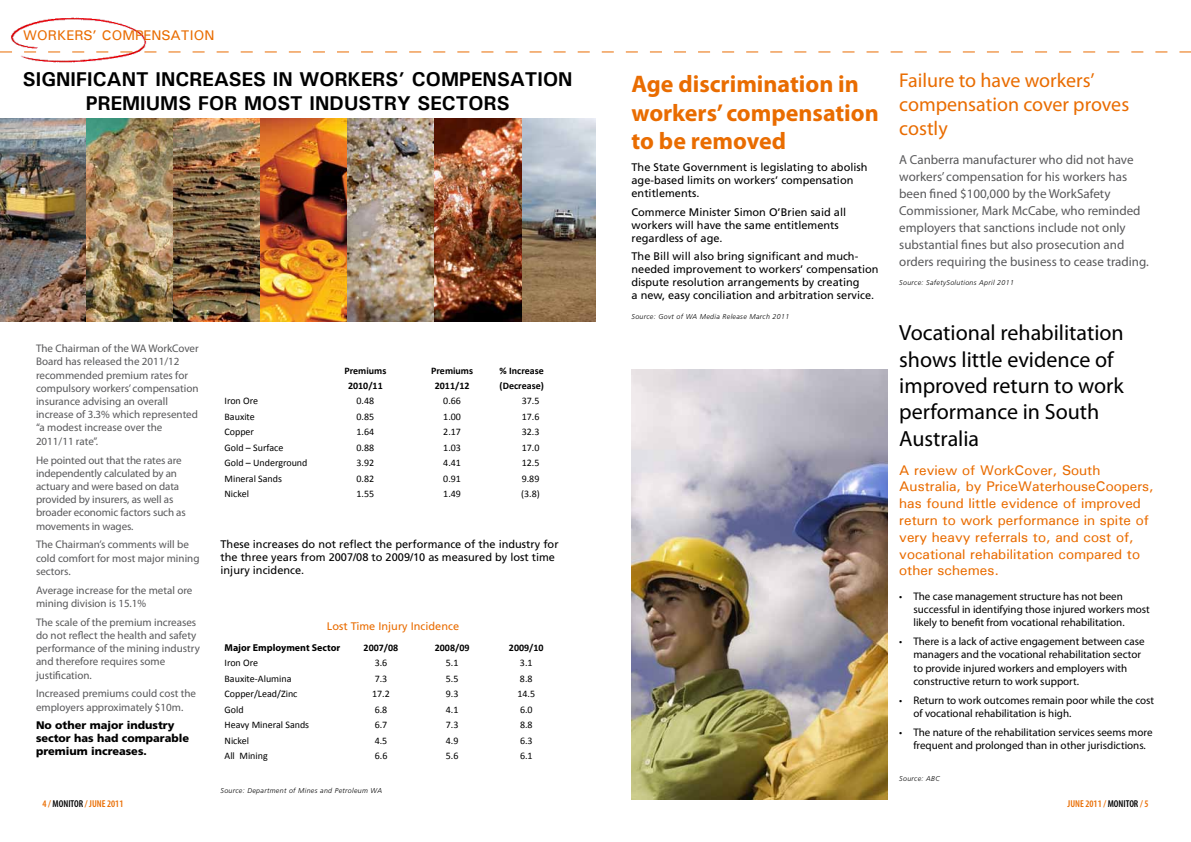
<style>
.page{position:relative;width:1191px;height:842px;background:#fff}
.page>*{position:absolute;margin:0;border:0;box-sizing:border-box;transform-origin:0 0}
.t1{font:700 24px/28.8px "Myriad Pro";color:#e96c00}
.t2{font:22px/26.5px "Myriad Pro";color:#000}
.t3{font:700 20px/24px "Utah";color:#000;text-align:center}
.t4{font:20px/24px "Myriad Pro";color:#e96c00}
.t5{font:14px/16.8px "Utah";color:#e96c00}
.t6{font:13px/17px "Myriad Pro";color:#58585a}
.t7{font:11px/13.2px "Myriad Pro";color:#58585a}
.t8{font:11px/13px "Frutiger";color:#000}
.t9{font:11px/13.2px "Myriad Pro";color:#000}
.t10{font:900 11px/13px "Frutiger";color:#000}
.t11{font:11px "Frutiger";color:#e96c00}
.t12{font:10px "Calibri";color:#000}
.t13{font:700 10px/15px "Calibri";color:#000;text-align:center}
.t14{font:600 condensed 10px "Myriad Pro";color:#e96c00}
.t15{font:700 10px "Myriad Pro";color:#000}
.t16{font:italic 300 7px "Frutiger";letter-spacing:.05em;color:#000}
.s1{color:#000}
</style>
<div class="page">
<img style="left:10px;top:17px;width:137px;height:46px">
<img style="left:0;top:118px;width:595px;height:204px">
<svg style="left:0;top:51px;width:1191px;height:1px"></svg>
<img style="left:631px;top:369px;width:256px;height:430px">
<p class="t5" style="left:23px;top:27px;width:193px">WORKERS’ COMPENSATION</p>
<h3 class="t3" style="left:23px;top:67px;width:551px">SIGNIFICANT INCREASES IN WORKERS’ COMPENSATION<br>PREMIUMS FOR MOST INDUSTRY SECTORS</h3>
<p class="t7" style="left:36px;top:342px;width:164px">The Chairman of the WA WorkCover<br>Board has released the 2011/12 recommended premium rates for compulsory workers’ compensation insurance advising an overall increase of 3.3% which represented “a modest increase over the<br>2011/11 rate”.</p>
<p class="t7" style="left:36px;top:453px;width:151px">He pointed out that the rates are independently calculated by an actuary and were based on data provided by insurers, as well as broader economic factors such as movements in wages.</p>
<p class="t7" style="left:36px;top:538px;width:165px">The Chairman’s comments will be cold comfort for most major mining sectors.</p>
<p class="t7" style="left:36px;top:583px;width:158px">Average increase for the metal ore mining division is 15.1%</p>
<p class="t7" style="left:36px;top:615px;width:165px">The scale of the premium increases do not reflect the health and safety performance of the mining industry and therefore requires some justification.</p>
<p class="t7" style="left:36px;top:687px;width:161px">Increased premiums could cost the employers approximately $10m.</p>
<p class="t10" style="left:36px;top:719px;width:155px">No other major industry sector has had comparable premium increases.</p>
<p class="t13" style="left:344px;top:362px;width:43px">Premiums<br>2010/11</p>
<p class="t13" style="left:431px;top:362px;width:43px">Premiums<br>2011/12</p>
<p class="t13" style="left:499px;top:362px;width:46px;text-align:left">% Increase (Decrease)</p>
<p class="t12" style="left:224px;top:395px;width:35px">Iron Ore</p>
<p class="t12" style="left:356px;top:395px;width:19px">0.48</p>
<p class="t12" style="left:443px;top:395px;width:19px">0.66</p>
<p class="t12" style="left:522px;top:395px;width:19px">37.5</p>
<p class="t12" style="left:224px;top:410px;width:32px">Bauxite</p>
<p class="t12" style="left:356px;top:410px;width:19px">0.85</p>
<p class="t12" style="left:443px;top:410px;width:19px">1.00</p>
<p class="t12" style="left:522px;top:410px;width:19px">17.6</p>
<p class="t12" style="left:224px;top:426px;width:31px">Copper</p>
<p class="t12" style="left:356px;top:426px;width:19px">1.64</p>
<p class="t12" style="left:443px;top:426px;width:19px">2.17</p>
<p class="t12" style="left:522px;top:426px;width:19px">32.3</p>
<p class="t12" style="left:224px;top:441px;width:60px">Gold – Surface</p>
<p class="t12" style="left:356px;top:441px;width:19px">0.88</p>
<p class="t12" style="left:443px;top:441px;width:19px">1.03</p>
<p class="t12" style="left:522px;top:441px;width:19px">17.0</p>
<p class="t12" style="left:224px;top:457px;width:84px">Gold – Underground</p>
<p class="t12" style="left:356px;top:457px;width:19px">3.92</p>
<p class="t12" style="left:443px;top:457px;width:19px">4.41</p>
<p class="t12" style="left:522px;top:457px;width:19px">12.5</p>
<p class="t12" style="left:224px;top:472px;width:59px">Mineral Sands</p>
<p class="t12" style="left:356px;top:472px;width:19px">0.82</p>
<p class="t12" style="left:443px;top:472px;width:19px">0.91</p>
<p class="t12" style="left:522px;top:472px;width:19px">9.89</p>
<p class="t12" style="left:224px;top:488px;width:26px">Nickel</p>
<p class="t12" style="left:356px;top:488px;width:19px">1.55</p>
<p class="t12" style="left:443px;top:488px;width:19px">1.49</p>
<p class="t12" style="left:521px;top:488px;width:20px">(3.8)</p>
<p class="t8" style="left:220px;top:537px;width:340px">These increases do not reflect the performance of the industry for the three years from 2007/08 to 2009/10 as measured by lost time injury incidence.</p>
<p class="t11" style="left:327px;top:619px;width:134px">Lost Time Injury Incidence</p>
<p class="t15" style="left:224px;top:641px;width:117px">Major Employment Sector</p>
<p class="t13" style="left:364px;top:639px;width:36px">2007/08</p>
<p class="t13" style="left:435px;top:639px;width:36px">2008/09</p>
<p class="t13" style="left:509px;top:639px;width:36px">2009/10</p>
<p class="t12" style="left:224px;top:657px;width:35px">Iron Ore</p>
<p class="t12" style="left:375px;top:657px;width:14px">3.6</p>
<p class="t12" style="left:446px;top:657px;width:14px">5.1</p>
<p class="t12" style="left:520px;top:657px;width:14px">3.1</p>
<p class="t12" style="left:224px;top:672px;width:69px">Bauxite-Alumina</p>
<p class="t12" style="left:375px;top:672px;width:14px">7.3</p>
<p class="t12" style="left:446px;top:672px;width:14px">5.5</p>
<p class="t12" style="left:520px;top:672px;width:14px">8.8</p>
<p class="t12" style="left:224px;top:688px;width:74px">Copper/Lead/Zinc</p>
<p class="t12" style="left:372px;top:688px;width:19px">17.2</p>
<p class="t12" style="left:446px;top:688px;width:14px">9.3</p>
<p class="t12" style="left:517px;top:688px;width:19px">14.5</p>
<p class="t12" style="left:224px;top:703px;width:21px">Gold</p>
<p class="t12" style="left:375px;top:703px;width:14px">6.8</p>
<p class="t12" style="left:446px;top:703px;width:14px">4.1</p>
<p class="t12" style="left:520px;top:703px;width:14px">6.0</p>
<p class="t12" style="left:224px;top:719px;width:86px">Heavy Mineral Sands</p>
<p class="t12" style="left:375px;top:719px;width:14px">6.7</p>
<p class="t12" style="left:446px;top:719px;width:14px">7.3</p>
<p class="t12" style="left:520px;top:719px;width:14px">8.8</p>
<p class="t12" style="left:224px;top:734px;width:26px">Nickel</p>
<p class="t12" style="left:375px;top:734px;width:14px">4.5</p>
<p class="t12" style="left:446px;top:734px;width:14px">4.9</p>
<p class="t12" style="left:520px;top:734px;width:14px">6.3</p>
<p class="t12" style="left:224px;top:750px;width:45px">All Mining</p>
<p class="t12" style="left:375px;top:750px;width:14px">6.6</p>
<p class="t12" style="left:446px;top:750px;width:14px">5.6</p>
<p class="t12" style="left:520px;top:750px;width:14px">6.1</p>
<p class="t16" style="left:220px;top:787px;width:163px">Source: Department of Mines and Petroleum WA</p>
<h1 class="t1" style="left:631px;top:68px;width:249px">Age discrimination in workers’ compensation to be removed</h1>
<p class="t8" style="left:631px;top:160px;width:237px">The State Government is legislating to abolish age-based limits on workers’ compensation entitlements.</p>
<p class="t8" style="left:631px;top:205px;width:216px">Commerce Minister Simon O’Brien said all workers will have the same entitlements regardless of age.</p>
<p class="t8" style="left:631px;top:250px;width:248px">The Bill will also bring significant and much&shy;needed improvement to workers’ compensation dispute resolution arrangements by creating<br>a new, easy conciliation and arbitration service.</p>
<p class="t16" style="left:631px;top:312px;width:159px">Source: Govt of WA Media Release March 2011</p>
<h3 class="t4" style="left:899px;top:68px;width:231px">Failure to have workers’ compensation cover proves costly</h3>
<p class="t6" style="left:899px;top:151px;width:251px">A Canberra manufacturer who did not have workers’ compensation for his workers has been fined $100,000 by the WorkSafety Commissioner, Mark McCabe, who reminded employers that sanctions include not only substantial fines but also prosecution and orders requiring the business to cease trading.</p>
<p class="t16" style="left:899px;top:279px;width:116px">Source: SafetySolutions April 2011</p>
<h2 class="t2" style="left:899px;top:319px;width:226px">Vocational rehabilitation shows little evidence of improved return to work performance in South<br>Australia</h2>
<p class="t5" style="left:899px;top:461px;width:256px">A review of WorkCover, South Australia, by PriceWaterhouseCoopers, has found little evidence of improved return to work performance in spite of very heavy referrals to, and cost of, vocational rehabilitation compared to other schemes.</p>
<p class="t9" style="left:913px;top:589px;width:238px;text-indent:-14px">• The case management structure has not been successful in identifying those injured workers most likely to benefit from vocational rehabilitation.</p>
<p class="t9" style="left:913px;top:635px;width:233px;text-indent:-14px">• There is a lack of active engagement between case managers and the vocational rehabilitation sector to provide injured workers and employers with constructive return to work support.</p>
<p class="t9" style="left:913px;top:693px;width:242px;text-indent:-14px">• Return to work outcomes remain poor while the cost of vocational rehabilitation is high.</p>
<p class="t9" style="left:913px;top:725px;width:241px;text-indent:-14px">• The nature of the rehabilitation services seems more frequent and prolonged than in other jurisdictions.</p>
<p class="t16" style="left:899px;top:774px;width:42px">Source: ABC</p>
<p class="t14" style="left:43px;top:798px;width:82px">4 / <span class="s1">MONITOR</span> / JUNE 2011</p>
<p class="t14" style="left:1067px;top:798px;width:82px">JUNE 2011 / <span class="s1">MONITOR</span> / 5</p>
</div>
